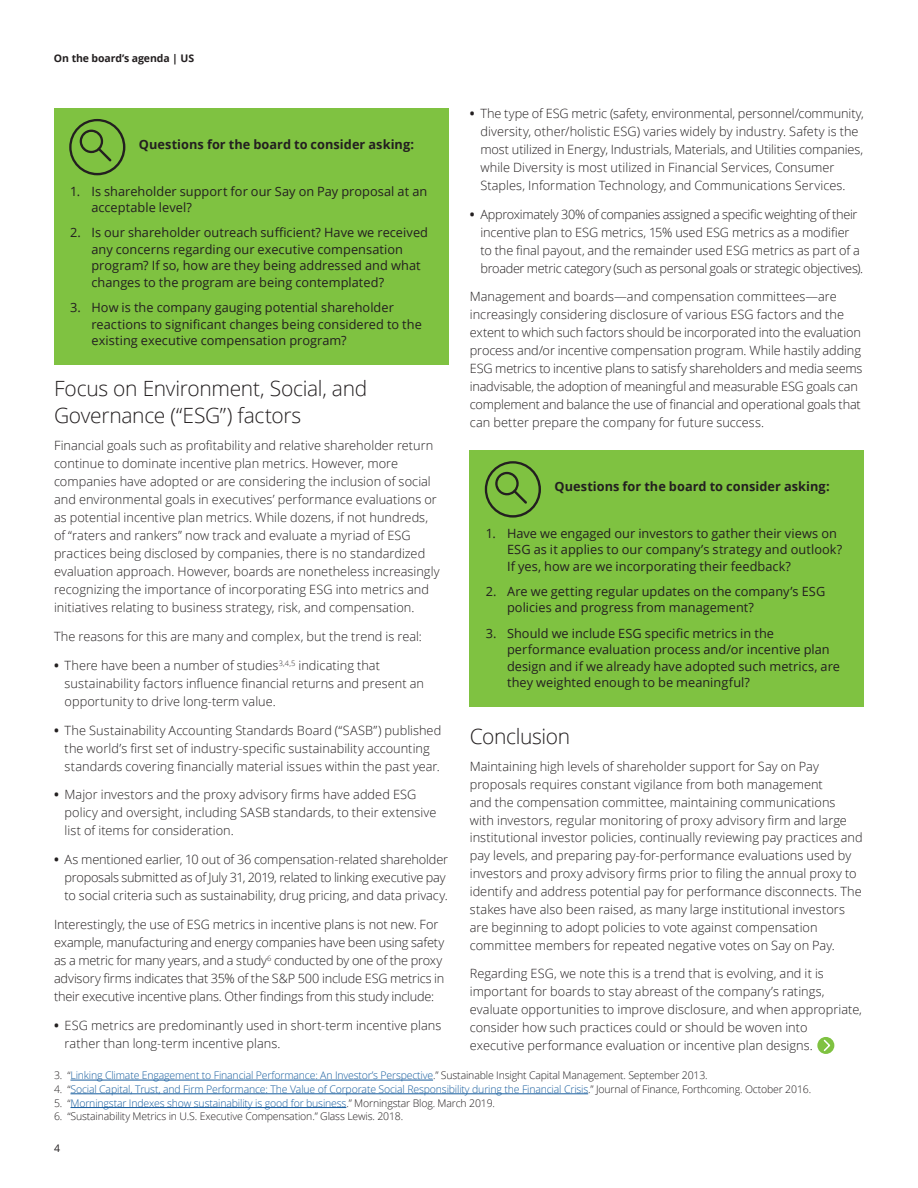
<style>
.page{position:relative;width:918px;height:1188px;background:#fff}
.page>*{position:absolute;margin:0;border:0;box-sizing:border-box;transform-origin:0 0}
.Introduction__14_18p{font:300 21px/27px "Open Sans";letter-spacing:-.015em;color:#231f20}
.Body_copy__8_5_12pt{font:300 12.75px/18px "Open Sans";color:#231f20}
.Number_list_level_1{font:12.75px/16.5px "Open Sans";letter-spacing:.005em;color:#231f20}
.Body_copy__8_5_12pt-2{font:300 12.75px/18px "Open Sans";letter-spacing:-.02em;color:#231f20}
.For_more_info_call_o{font:700 12.75px "Open Sans";letter-spacing:.005em;color:#231f20}
.Disclaimers__7_9_5pt{font:300 10.5px "Open Sans";letter-spacing:-.015em;color:#175d9e}
.Disclaimers__7_9_5pt-2{font:300 10.5px "Open Sans";letter-spacing:-.015em;color:#231f20}
.Brochure_title__foli{font:700 10.5px "Open Sans";letter-spacing:-.01em;color:#231f20}
.Folio_Left_pg__7_9_5{font:10.5px "Open Sans";color:#231f20}
.s1{font-weight:700}
.s2{color:#231f20}
</style>
<div class="page">
<svg style="left:817px;top:1037px;width:17px;height:17px"></svg>
<svg style="left:822px;top:1038px;width:10px;height:15px"></svg>
<hr style="left:70px;top:1080px;width:363px;height:1px;background:#175d9e">
<hr style="left:70px;top:1094px;width:518px;height:1px;background:#175d9e">
<hr style="left:70px;top:1107px;width:276px;height:1px;background:#175d9e">
<div style="left:470px;top:450px;width:394px;height:256px;background:#7fc241"></div>
<svg style="left:485px;top:461px;width:56px;height:57px"></svg>
<div style="left:54px;top:108px;width:395px;height:256px;background:#7fc241"></div>
<svg style="left:69px;top:119px;width:56px;height:56px"></svg>
<p class="Brochure_title__foli" style="left:54px;top:51px;width:142px">On the board’s agenda | US</p>
<p class="Body_copy__8_5_12pt" style="left:480px;top:104px;width:385px;text-indent:-11px"><span class="s1">•</span> The type of ESG metric (safety, environmental, personnel/community, diversity, other/holistic ESG) varies widely by industry. Safety is the most utilized in Energy, Industrials, Materials, and Utilities companies, while Diversity is most utilized in Financial Services, Consumer Staples, Information Technology, and Communications Services.</p>
<p class="Body_copy__8_5_12pt-2" style="left:480px;top:205px;width:384px;text-indent:-11px"><span class="s1">•</span> Approximately 30% of companies assigned a specific weighting of their incentive plan to ESG metrics, 15% used ESG metrics as a modifier to the final payout, and the remainder used ESG metrics as part of a broader metric category (such as personal goals or strategic objectives).</p>
<p class="Body_copy__8_5_12pt" style="left:470px;top:287px;width:394px">Management and boards—and compensation committees—are increasingly considering disclosure of various ESG factors and the extent to which such factors should be incorporated into the evaluation process and/or incentive compensation program. While hastily adding ESG metrics to incentive plans to satisfy shareholders and media seems inadvisable, the adoption of meaningful and measurable ESG goals can complement and balance the use of financial and operational goals that can better prepare the company for future success.</p>
<p class="For_more_info_call_o" style="left:139px;top:135px;width:277px">Questions for the board to consider asking:</p>
<p class="Number_list_level_1" style="left:91px;top:183px;width:337px;text-indent:-21px">1. Is shareholder support for our Say on Pay proposal at an acceptable level?</p>
<p class="Number_list_level_1" style="left:91px;top:224px;width:338px;text-indent:-21px">2. Is our shareholder outreach sufficient? Have we received any concerns regarding our executive compensation program? If so, how are they being addressed and what changes to the program are being contemplated?</p>
<p class="Number_list_level_1" style="left:91px;top:299px;width:332px;text-indent:-21px">3. How is the company gauging potential shareholder reactions to significant changes being considered to the existing executive compensation program?</p>
<p class="Introduction__14_18p" style="left:54px;top:375px;width:315px">Focus on Environment, Social, and<br>Governance (“ESG”) factors</p>
<p class="Body_copy__8_5_12pt" style="left:54px;top:436px;width:387px">Financial goals such as profitability and relative shareholder return continue to dominate incentive plan metrics. However, more companies have adopted or are considering the inclusion of social and environmental goals in executives’ performance evaluations or as potential incentive plan metrics. While dozens, if not hundreds, of “raters and rankers” now track and evaluate a myriad of ESG practices being disclosed by companies, there is no standardized evaluation approach. However, boards are nonetheless increasingly recognizing the importance of incorporating ESG into metrics and initiatives relating to business strategy, risk, and compensation.</p>
<p class="Body_copy__8_5_12pt" style="left:54px;top:627px;width:369px">The reasons for this are many and complex, but the trend is real:</p>
<p class="Body_copy__8_5_12pt" style="left:65px;top:656px;width:361px;text-indent:-11px"><span class="s1">•</span> There have been a number of studies<sup>3,4,5</sup> indicating that sustainability factors influence financial returns and present an opportunity to drive long-term value.</p>
<p class="Body_copy__8_5_12pt" style="left:65px;top:721px;width:378px;text-indent:-11px"><span class="s1">•</span> The Sustainability Accounting Standards Board (“SASB”) published the world’s first set of industry-specific sustainability accounting standards covering financially material issues within the past year.</p>
<p class="Body_copy__8_5_12pt" style="left:65px;top:785px;width:373px;text-indent:-11px"><span class="s1">•</span> Major investors and the proxy advisory firms have added ESG policy and oversight, including SASB standards, to their extensive list of items for consideration.</p>
<p class="Body_copy__8_5_12pt" style="left:65px;top:850px;width:385px;text-indent:-11px"><span class="s1">•</span> As mentioned earlier, 10 out of 36 compensation-related shareholder proposals submitted as of July 31, 2019, related to linking executive pay to social criteria such as sustainability, drug pricing, and data privacy.</p>
<p class="Body_copy__8_5_12pt" style="left:54px;top:915px;width:392px">Interestingly, the use of ESG metrics in incentive plans is not new. For example, manufacturing and energy companies have been using safety as a metric for many years, and a study<sup>6</sup> conducted by one of the proxy advisory firms indicates that 35% of the S&amp;P 500 include ESG metrics in their executive incentive plans. Other findings from this study include:</p>
<p class="Body_copy__8_5_12pt" style="left:65px;top:1016px;width:378px;text-indent:-11px"><span class="s1">•</span> ESG metrics are predominantly used in short-term incentive plans rather than long-term incentive plans.</p>
<p class="Disclaimers__7_9_5pt" style="left:54px;top:1068px;width:655px"><span class="s2">3. “</span>Linking Climate Engagement to Financial Performance: An Investor’s Perspective<span class="s2">.” Sustainable Insight Capital Management. September 2013.</span></p>
<p class="Disclaimers__7_9_5pt" style="left:54px;top:1082px;width:759px"><span class="s2">4. “</span>Social Capital, Trust, and Firm Performance: The Value of Corporate Social Responsibility during the Financial Crisis<span class="s2">.” Journal of Finance, Forthcoming. October 2016.</span></p>
<p class="Disclaimers__7_9_5pt" style="left:54px;top:1096px;width:443px"><span class="s2">5. “</span>Morningstar Indexes show sustainability is good for business<span class="s2">.” Morningstar Blog. March 2019.</span></p>
<p class="Disclaimers__7_9_5pt-2" style="left:54px;top:1109px;width:351px">6. “Sustainability Metrics in U.S. Executive Compensation.” Glass Lewis. 2018.</p>
<p class="For_more_info_call_o" style="left:554px;top:477px;width:277px">Questions for the board to consider asking:</p>
<p class="Number_list_level_1" style="left:507px;top:525px;width:337px;text-indent:-21px">1. Have we engaged our investors to gather their views on<br>ESG as it applies to our company’s strategy and outlook?<br>If yes, how are we incorporating their feedback?</p>
<p class="Number_list_level_1" style="left:507px;top:583px;width:320px;text-indent:-21px">2. Are we getting regular updates on the company’s ESG policies and progress from management?</p>
<p class="Number_list_level_1" style="left:507px;top:624px;width:335px;text-indent:-21px">3. Should we include ESG specific metrics in the performance evaluation process and/or incentive plan design and if we already have adopted such metrics, are they weighted enough to be meaningful?</p>
<p class="Introduction__14_18p" style="left:470px;top:722px;width:102px">Conclusion</p>
<p class="Body_copy__8_5_12pt" style="left:470px;top:757px;width:394px">Maintaining high levels of shareholder support for Say on Pay proposals requires constant vigilance from both management<br>and the compensation committee, maintaining communications with investors, regular monitoring of proxy advisory firm and large institutional investor policies, continually reviewing pay practices and pay levels, and preparing pay-for-performance evaluations used by investors and proxy advisory firms prior to filing the annual proxy to identify and address potential pay for performance disconnects. The stakes have also been raised, as many large institutional investors are beginning to adopt policies to vote against compensation committee members for repeated negative votes on Say on Pay.</p>
<p class="Body_copy__8_5_12pt" style="left:470px;top:964px;width:394px">Regarding ESG, we note this is a trend that is evolving, and it is important for boards to stay abreast of the company’s ratings, evaluate opportunities to improve disclosure, and when appropriate, consider how such practices could or should be woven into executive performance evaluation or incentive plan designs.</p>
<p class="Folio_Left_pg__7_9_5" style="left:54px;top:1141px;width:8px">4</p>
</div>
